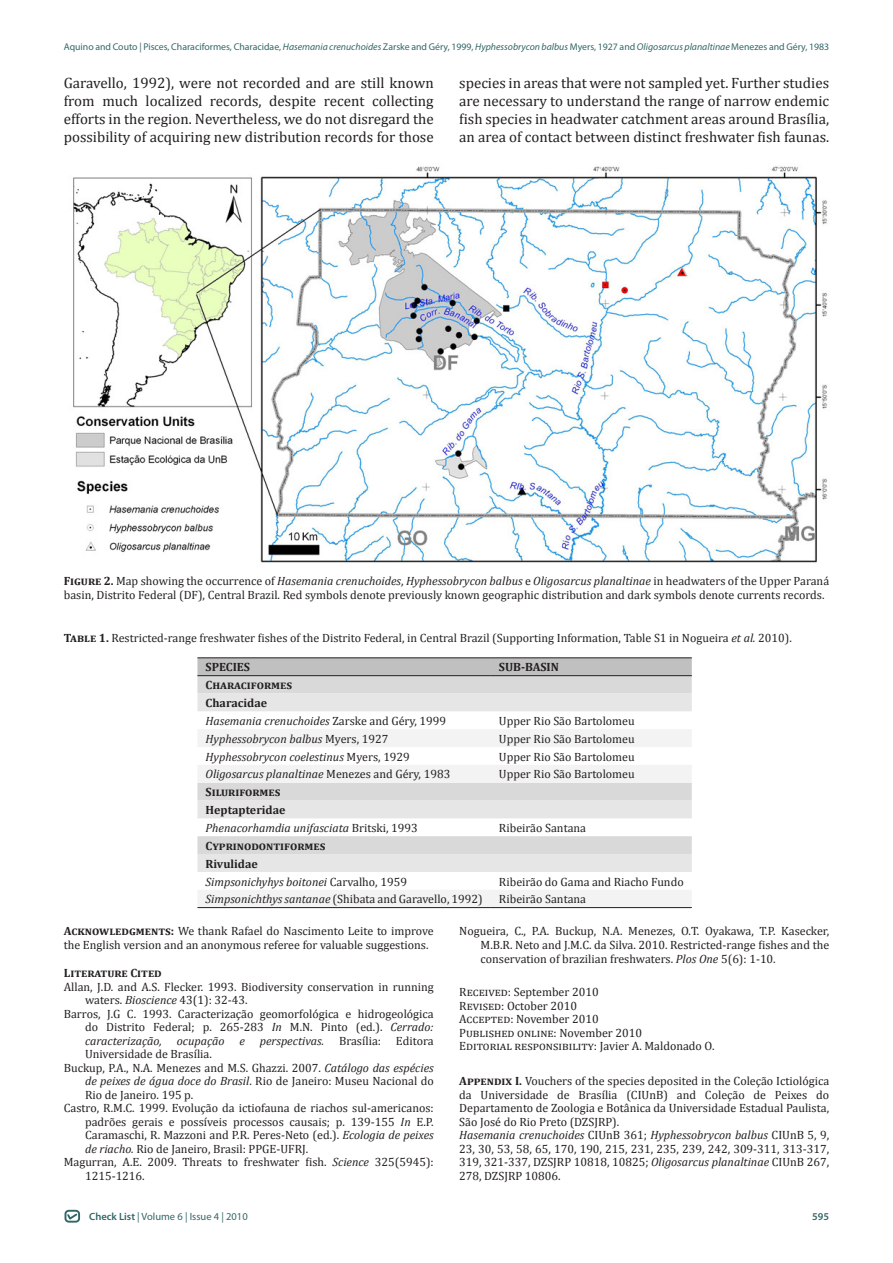
<style>
.page{position:relative;width:893px;height:1263px;background:#fff}
.page>*{position:absolute;margin:0;border:0;box-sizing:border-box;transform-origin:0 0}
.t1{font:15px/18px "Cambria";color:#231f20;text-align:justify}
.t2{font:12px/13.5px "Cambria";color:#231f20;text-align:justify}
.t3{font:italic 12px "Cambria";color:#231f20}
.t4{font:700 12px "Cambria";color:#231f20}
.t5{font:10.5px "Myriad Pro";color:#336767}
.t6{font:600 10.5px "Myriad Pro";color:#336767}
.t7{font:9.75px "Myriad Pro";color:#336767}
.s1{font-style:italic}
.s2{font-weight:700}
.s3{font-style:normal}
.s4{font-weight:600}
</style>
<div class="page">
<div style="left:65px;top:1210px;width:15px;height:12px;border:2px solid #326667;border-radius:3px"></div>
<svg style="left:66px;top:1212px;width:13px;height:9px"></svg>
<img style="left:73px;top:166px;width:754px;height:397px">
<div style="left:197px;top:658px;width:495px;height:17px;background:#c0c0c0"></div>
<div style="left:197px;top:676px;width:495px;height:17px;background:#d9d9d9"></div>
<div style="left:197px;top:693px;width:495px;height:18px;background:#e6e6e6"></div>
<svg style="left:197px;top:730px;width:495px;height:177px"></svg>
<hr style="left:197px;top:657px;width:294px;height:1px;background:#231f20">
<hr style="left:491px;top:657px;width:201px;height:1px;background:#231f20">
<hr style="left:197px;top:675px;width:294px;height:1px;background:#231f20">
<hr style="left:491px;top:675px;width:201px;height:1px;background:#231f20">
<hr style="left:197px;top:907px;width:294px;height:1px;background:#231f20">
<hr style="left:491px;top:907px;width:201px;height:1px;background:#231f20">
<p class="t7" style="left:64px;top:41px;width:767px">Aquino and Couto | Pisces, Characiformes, Characidae, <span class="s1">Hasemania crenuchoides</span> Zarske and Géry, 1999, <span class="s1">Hyphessobrycon balbus</span> Myers, 1927 and <span class="s1">Oligosarcus planaltinae</span> Menezes and Géry, 1983</p>
<p class="t1" style="left:64px;top:74px;width:371px">Garavello, 1992), were not recorded and are still known from much localized records, despite recent collecting efforts in the region. Nevertheless, we do not disregard the possibility of acquiring new distribution records for those</p>
<p class="t1" style="left:459px;top:74px;width:371px">species in areas that were not sampled yet. Further studies are necessary to understand the range of narrow endemic fish species in headwater catchment areas around Brasília, an area of contact between distinct freshwater fish faunas.</p>
<p class="t2" style="left:64px;top:574px;width:767px"><span class="s2">Figure 2.</span> Map showing the occurrence of <span class="s1">Hasemania crenuchoides</span>, <span class="s1">Hyphessobrycon balbus</span> e <span class="s1">Oligosarcus planaltinae</span> in headwaters of the Upper Paraná basin, Distrito Federal (DF), Central Brazil. Red symbols denote previously known geographic distribution and dark symbols denote currents records.</p>
<p class="t2" style="left:64px;top:631px;width:730px"><span class="s2">Table 1.</span> Restricted-range freshwater fishes of the Distrito Federal, in Central Brazil (Supporting Information, Table S1 in Nogueira <span class="s1">et al.</span> 2010).</p>
<p class="t4" style="left:206px;top:660px;width:46px">SPECIES</p>
<p class="t4" style="left:499px;top:660px;width:61px">SUB-BASIN</p>
<p class="t4" style="left:206px;top:678px;width:88px">Characiformes</p>
<p class="t4" style="left:206px;top:696px;width:63px">Characidae</p>
<p class="t3" style="left:206px;top:713px;width:242px">Hasemania crenuchoides <span class="s3">Zarske and Géry, 1999</span></p>
<p class="t2" style="left:499px;top:714px;width:137px">Upper Rio São Bartolomeu</p>
<p class="t3" style="left:206px;top:731px;width:184px">Hyphessobrycon balbus <span class="s3">Myers, 1927</span></p>
<p class="t2" style="left:499px;top:732px;width:137px">Upper Rio São Bartolomeu</p>
<p class="t3" style="left:206px;top:749px;width:206px">Hyphessobrycon coelestinus <span class="s3">Myers, 1929</span></p>
<p class="t2" style="left:499px;top:750px;width:137px">Upper Rio São Bartolomeu</p>
<p class="t3" style="left:206px;top:767px;width:246px">Oligosarcus planaltinae <span class="s3">Menezes and Géry, 1983</span></p>
<p class="t2" style="left:499px;top:767px;width:137px">Upper Rio São Bartolomeu</p>
<p class="t4" style="left:206px;top:785px;width:77px">Siluriformes</p>
<p class="t4" style="left:206px;top:803px;width:82px">Heptapteridae</p>
<p class="t3" style="left:206px;top:820px;width:214px">Phenacorhamdia unifasciata <span class="s3">Britski, 1993</span></p>
<p class="t2" style="left:499px;top:821px;width:89px">Ribeirão Santana</p>
<p class="t4" style="left:206px;top:838px;width:121px">Cyprinodontiformes</p>
<p class="t4" style="left:206px;top:856px;width:54px">Rivulidae</p>
<p class="t3" style="left:206px;top:874px;width:203px">Simpsonichyhys boitonei <span class="s3">Carvalho, 1959</span></p>
<p class="t2" style="left:499px;top:875px;width:186px">Ribeirão do Gama and Riacho Fundo</p>
<p class="t2" style="left:206px;top:892px;width:279px"><span class="s1">Simpsonichthys santanae</span> (Shibata and Garavello, 1992)</p>
<p class="t2" style="left:499px;top:892px;width:89px">Ribeirão Santana</p>
<p class="t2" style="left:64px;top:924px;width:371px"><span class="s2">Acknowledgments:</span> We thank Rafael do Nascimento Leite to improve the English version and an anonymous referee for valuable suggestions.</p>
<p class="t2" style="left:481px;top:924px;width:350px;text-indent:-21px">Nogueira, C., P.A. Buckup, N.A. Menezes, O.T. Oyakawa, T.P. Kasecker, M.B.R. Neto and J.M.C. da Silva. 2010. Restricted-range fishes and the conservation of brazilian freshwaters. <span class="s1">Plos One</span> 5(6): 1-10.</p>
<p class="t4" style="left:64px;top:966px;width:100px">Literature Cited</p>
<p class="t2" style="left:85px;top:980px;width:350px;text-indent:-21px">Allan, J.D. and A.S. Flecker. 1993. Biodiversity conservation in running waters. <span class="s1">Bioscience</span> 43(1): 32-43.</p>
<p class="t2" style="left:85px;top:1007px;width:350px;text-indent:-21px">Barros, J.G C. 1993. Caracterização geomorfológica e hidrogeológica do Distrito Federal; p. 265-283 <span class="s1">In</span> M.N. Pinto (ed.). <span class="s1">Cerrado: caracterização, ocupação e perspectivas.</span> Brasília: Editora Universidade de Brasília.</p>
<p class="t2" style="left:85px;top:1061px;width:350px;text-indent:-21px">Buckup, P.A., N.A. Menezes and M.S. Ghazzi. 2007. <span class="s1">Catálogo das espécies de peixes de água doce do Brasil</span>. Rio de Janeiro: Museu Nacional do Rio de Janeiro. 195 p.</p>
<p class="t2" style="left:85px;top:1101px;width:350px;text-indent:-21px">Castro, R.M.C. 1999. Evolução da ictiofauna de riachos sul-americanos: padrões gerais e possíveis processos causais; p. 139-155 <span class="s1">In</span> E.P.<br>Caramaschi, R. Mazzoni and P.R. Peres-Neto (ed.). <span class="s1">Ecologia de peixes de riacho.</span> Rio de Janeiro, Brasil: PPGE-UFRJ.</p>
<p class="t2" style="left:85px;top:1155px;width:350px;text-indent:-21px">Magurran, A.E. 2009. Threats to freshwater fish. <span class="s1">Science</span> 325(5945):<br>1215-1216.</p>
<p class="t5" style="left:89px;top:1210px;width:160px"><span class="s4">Check List</span> | Volume 6 | Issue 4 | 2010</p>
<p class="t2" style="left:459px;top:985px;width:141px">Received: September 2010</p>
<p class="t2" style="left:459px;top:999px;width:119px">Revised: October 2010</p>
<p class="t2" style="left:459px;top:1012px;width:141px">Accepted: November 2010</p>
<p class="t2" style="left:459px;top:1026px;width:184px">Published online: November 2010</p>
<p class="t2" style="left:459px;top:1039px;width:257px">Editorial responsibility: Javier A. Maldonado O.</p>
<p class="t2" style="left:459px;top:1074px;width:371px"><span class="s2">Appendix I.</span> Vouchers of the species deposited in the Coleção Ictiológica da Universidade de Brasília (CIUnB) and Coleção de Peixes do Departamento de Zoologia e Botânica da Universidade Estadual Paulista, São José do Rio Preto (DZSJRP).</p>
<p class="t2" style="left:459px;top:1128px;width:371px"><span class="s1">Hasemania crenuchoides</span> CIUnB 361; <span class="s1">Hyphessobrycon balbus</span> CIUnB 5, 9, 23, 30, 53, 58, 65, 170, 190, 215, 231, 235, 239, 242, 309-311, 313-317, 319, 321-337, DZSJRP 10818, 10825; <span class="s1">Oligosarcus planaltinae</span> CIUnB 267, 278, DZSJRP 10806.</p>
<p class="t6" style="left:812px;top:1209px;width:18px">595</p>
</div>
